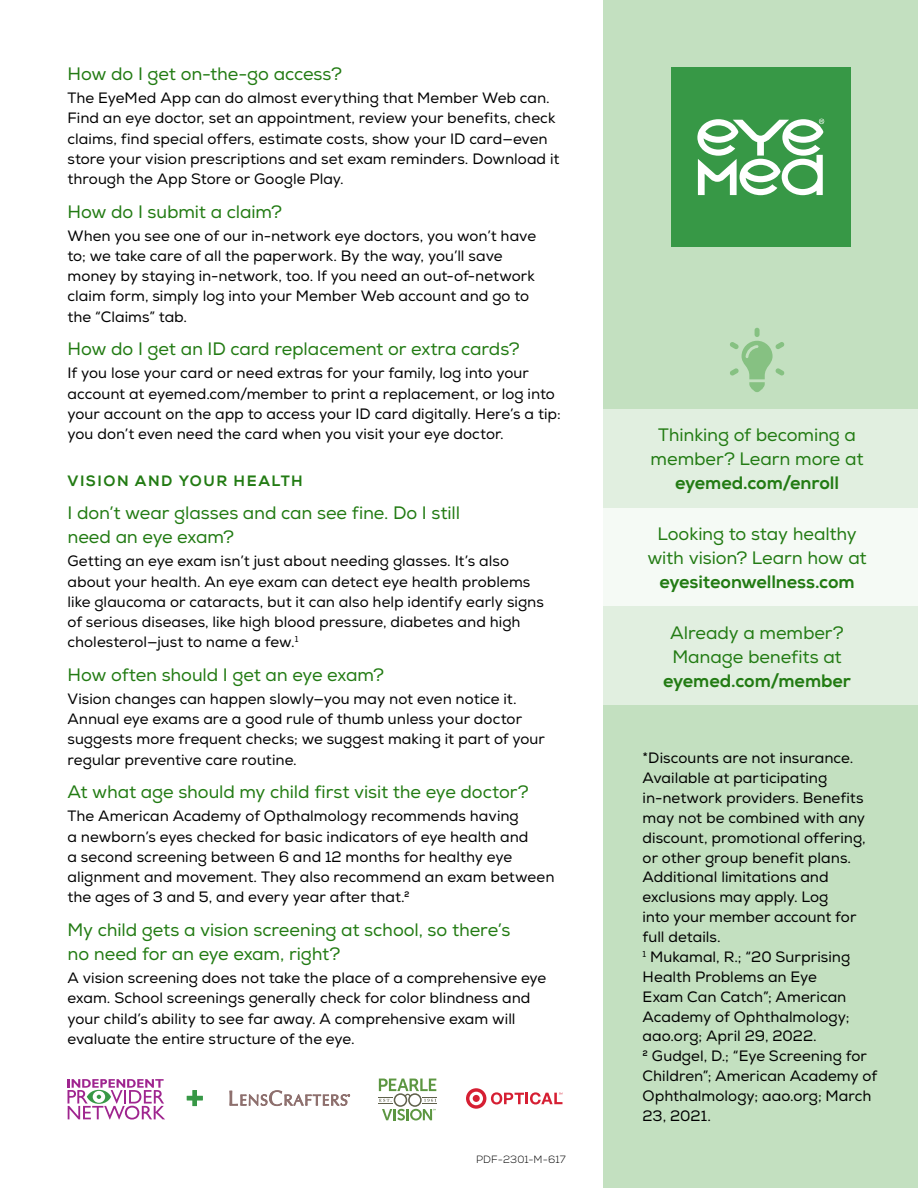
<style>
.page{position:relative;width:918px;height:1188px;background:#fff}
.page>*{position:absolute;margin:0;border:0;box-sizing:border-box;transform-origin:0 0}
.sub-subhead{font:18px/24px "Nexa";letter-spacing:-.005em;color:#227b13;text-align:center}
.body{font:15px/20.2px "Nexa";color:#000}
.subhead{font:15px "Nexa X Bold";letter-spacing:.1em;color:#227b13}
.t1{font:300 10.5px "Nexa";letter-spacing:.01em;color:#000}
.s1{font-family:"Nexa X Bold"}
</style>
<div class="page">
<div style="left:603px;top:0;width:315px;height:1188px;background:#c3e0c0"></div>
<svg style="left:730px;top:328px;width:55px;height:64px"></svg>
<div style="left:603px;top:508px;width:315px;height:98px;background:#f5faf5"></div>
<div style="left:671px;top:68px;width:179px;height:179px;background:#379846"></div>
<svg style="left:697px;top:119px;width:127px;height:76px"></svg>
<div style="left:603px;top:409px;width:315px;height:99px;background:#e1efe0"></div>
<div style="left:603px;top:607px;width:315px;height:98px;background:#e1efe0"></div>
<svg style="left:466px;top:1088px;width:96px;height:21px"></svg>
<svg style="left:68px;top:1079px;width:97px;height:41px"></svg>
<svg style="left:230px;top:1091px;width:120px;height:15px"></svg>
<svg style="left:187px;top:1090px;width:16px;height:16px"></svg>
<svg style="left:379px;top:1079px;width:58px;height:41px"></svg>
<h3 class="sub-subhead" style="left:68px;top:62px;width:276px">How do I get on-the-go access?</h3>
<p class="body" style="left:68px;top:88px;width:493px">The EyeMed App can do almost everything that Member Web can.<br>Find an eye doctor, set an appointment, review your benefits, check claims, find special offers, estimate costs, show your ID card—even store your vision prescriptions and set exam reminders. Download it through the App Store or Google Play.</p>
<h3 class="sub-subhead" style="left:68px;top:200px;width:216px">How do I submit a claim?</h3>
<p class="body" style="left:68px;top:226px;width:470px">When you see one of our in-network eye doctors, you won’t have to; we take care of all the paperwork. By the way, you’ll save money by staying in-network, too. If you need an out-of-network claim form, simply log into your Member Web account and go to the “Claims” tab.</p>
<h3 class="sub-subhead" style="left:68px;top:338px;width:454px">How do I get an ID card replacement or extra cards?</h3>
<p class="body" style="left:68px;top:363px;width:495px">If you lose your card or need extras for your family, log into your account at eyemed.com/member to print a replacement, or log into your account on the app to access your ID card digitally. Here’s a tip: you don’t even need the card when you visit your eye doctor.</p>
<h2 class="subhead" style="left:68px;top:471px;width:237px">VISION AND YOUR HEALTH</h2>
<h3 class="sub-subhead" style="left:68px;top:501px;width:394px;text-align:left">I don’t wear glasses and can see fine. Do I still need an eye exam?</h3>
<p class="body" style="left:68px;top:551px;width:478px">Getting an eye exam isn’t just about needing glasses. It’s also about your health. An eye exam can detect eye health problems like glaucoma or cataracts, but it can also help identify early signs of serious diseases, like high blood pressure, diabetes and high cholesterol—just to name a few.<sup>1</sup></p>
<h3 class="sub-subhead" style="left:68px;top:663px;width:318px">How often should I get an eye exam?</h3>
<p class="body" style="left:68px;top:689px;width:479px">Vision changes can happen slowly—you may not even notice it.<br>Annual eye exams are a good rule of thumb unless your doctor suggests more frequent checks; we suggest making it part of your regular preventive care routine.</p>
<h3 class="sub-subhead" style="left:68px;top:781px;width:463px">At what age should my child first visit the eye doctor?</h3>
<p class="body" style="left:68px;top:806px;width:488px">The American Academy of Opthalmology recommends having<br>a newborn’s eyes checked for basic indicators of eye health and<br>a second screening between 6 and 12 months for healthy eye alignment and movement. They also recommend an exam between the ages of 3 and 5, and every year after that.2</p>
<h3 class="sub-subhead" style="left:68px;top:918px;width:444px;text-align:left">My child gets a vision screening at school, so there’s no need for an eye exam, right?</h3>
<p class="body" style="left:68px;top:968px;width:480px">A vision screening does not take the place of a comprehensive eye exam. School screenings generally check for color blindness and your child’s ability to see far away. A comprehensive exam will evaluate the entire structure of the eye.</p>
<p class="t1" style="left:476px;top:1153px;width:91px">PDF-2301-M-617</p>
<h3 class="sub-subhead" style="left:651px;top:423px;width:214px">Thinking of becoming a member? Learn more at <span class="s1">eyemed.com/enroll</span></h3>
<h3 class="sub-subhead" style="left:647px;top:522px;width:221px">Looking to stay healthy with vision? Learn how at <span class="s1">eyesiteonwellness.com</span></h3>
<h3 class="sub-subhead" style="left:663px;top:621px;width:190px">Already a member?<br>Manage benefits at <span class="s1">eyemed.com/member</span></h3>
<p class="body" style="left:643px;top:748px;width:236px">*Discounts are not insurance.<br>Available at participating in-network providers. Benefits may not be combined with any discount, promotional offering, or other group benefit plans.<br>Additional limitations and exclusions may apply. Log<br>into your member account for full details.<br><sup>1</sup> Mukamal, R.; “20 Surprising<br>Health Problems an Eye<br>Exam Can Catch”; American<br>Academy of Ophthalmology; aao.org; April 29, 2022.<br>2 Gudgel, D.; “Eye Screening for<br>Children”; American Academy of<br>Ophthalmology; aao.org; March<br>23, 2021.</p>
</div>
